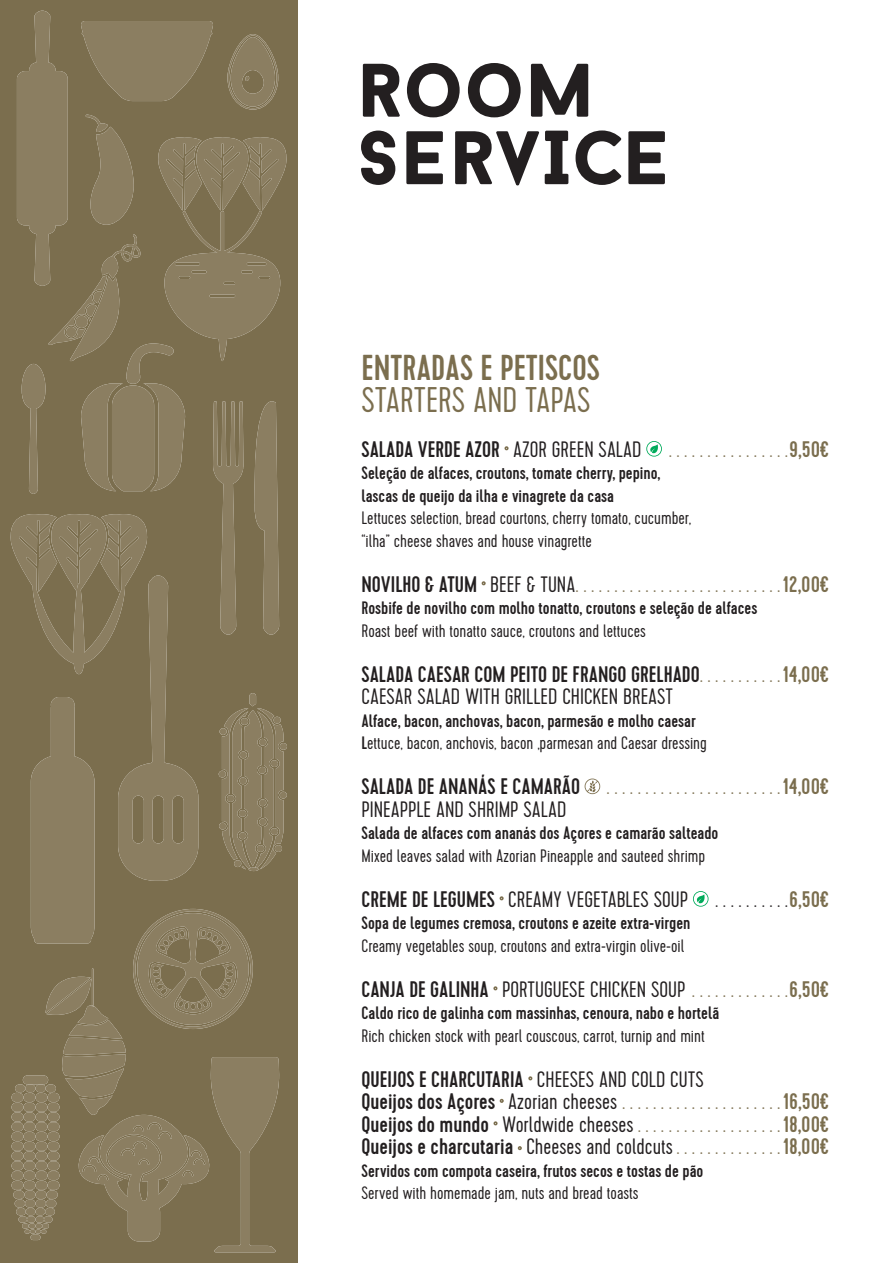
<style>
.page{position:relative;width:893px;height:1263px;background:#fff}
.page>*{position:absolute;margin:0;border:0;box-sizing:border-box;transform-origin:0 0}
.t1{font:900 76.5px/67.5px "Baron Neue";color:#231f20}
.t2{font:500 36px "Cervo";color:#7b6e4e}
.t3{font:300 35.7px "Cervo";color:#7b6e4e}
.t4{font:500 22.5px "Cervo";color:#231f20}
.t5{font:300 22.35px/22.5px "Cervo";color:#7b6e4e}
.t6{font:300 22.35px "Cervo";color:#231f20}
.t7{font:300 18px/22.5px "Cervo";color:#231f20}
.t8{font:500 18px/22.5px "Cervo";color:#231f20}
.s1{font-weight:500;font-size:22.5px;color:#231f20}
.s2{font-weight:500;font-size:22.5px}
.s3{color:#231f20}
.s4{font-weight:300;font-size:22.35px;color:#7b6e4e}
.s5{color:#7b6e4e}
.s6{font-weight:500}
.s7{font-weight:500;font-size:22.5px;color:#7b6e4e}
.s8{font-weight:300;font-size:22.35px}
</style>
<div class="page">
<div style="left:0;top:0;width:298px;height:1263px;background:#7b6e4e"></div>
<svg style="left:10px;top:11px;width:277px;height:1241px"></svg>
<svg style="left:646px;top:441px;width:16px;height:16px"></svg>
<svg style="left:585px;top:778px;width:15px;height:16px"></svg>
<svg style="left:693px;top:891px;width:15px;height:16px"></svg>
<h1 class="t1" style="left:358px;top:55px;width:312px">ROOM<br>SERVICE</h1>
<h2 class="t2" style="left:361px;top:347px;width:240px">ENTRADAS E PETISCOS</h2>
<h3 class="t3" style="left:361px;top:379px;width:231px">STARTERS AND TAPAS</h3>
<p class="t5" style="left:361px;top:439px;width:469px"><span class="s1">SALADA VERDE AZOR</span> <span class="s2">·</span> <span class="s3">AZOR GREEN SALAD</span> . . . . . . . . . . . . . . . .<span class="s2">9,50€</span></p>
<p class="t8" style="left:361px;top:462px;width:300px">Seleção de alfaces, croutons, tomate cherry, pepino, lascas de queijo da ilha e vinagrete da casa</p>
<p class="t7" style="left:361px;top:507px;width:331px">Lettuces selection, bread courtons, cherry tomato, cucumber, “ilha” cheese shaves and house vinagrette</p>
<p class="t5" style="left:361px;top:574px;width:469px"><span class="s1">NOVILHO &amp; ATUM</span> <span class="s2">·</span> <span class="s3">BEEF &amp; TUNA</span>. . . . . . . . . . . . . . . . . . . . . . . . . . .<span class="s2">12,00€</span></p>
<p class="t8" style="left:361px;top:597px;width:397px">Rosbife de novilho com molho tonatto, croutons e seleção de alfaces</p>
<p class="t7" style="left:361px;top:620px;width:286px">Roast beef with tonatto sauce, croutons and lettuces</p>
<p class="t4" style="left:361px;top:661px;width:469px">SALADA CAESAR COM PEITO DE FRANGO GRELHADO<span class="s4">. . . . . . . . . . .</span><span class="s5">14,00€</span></p>
<p class="t6" style="left:361px;top:684px;width:313px">CAESAR SALAD WITH GRILLED CHICKEN BREAST</p>
<p class="t7" style="left:361px;top:710px;width:347px"><span class="s6">Alface, bacon, anchovas, bacon, parmesão e molho caesar<br>L</span>ettuce, bacon, anchovis, bacon ,parmesan and Caesar dressing</p>
<p class="t5" style="left:361px;top:776px;width:469px"><span class="s1">SALADA DE ANANÁS E CAMARÃO</span> . . . . . . . . . . . . . . . . . . . . . . .<span class="s2">14,00€<br></span><span class="s3">PINEAPPLE AND SHRIMP SALAD</span></p>
<p class="t8" style="left:361px;top:822px;width:358px">Salada de alfaces com ananás dos Açores e camarão salteado</p>
<p class="t7" style="left:361px;top:845px;width:345px">Mixed leaves salad with Azorian Pineapple and sauteed shrimp</p>
<p class="t6" style="left:361px;top:886px;width:469px"><span class="s2">CREME DE LEGUMES</span> <span class="s7">·</span> CREAMY VEGETABLES SOUP . . . . . . . . . .<span class="s7">6,50€</span></p>
<p class="t8" style="left:361px;top:912px;width:331px">Sopa de legumes cremosa, croutons e azeite extra-virgen</p>
<p class="t7" style="left:361px;top:935px;width:324px">Creamy vegetables soup, croutons and extra-virgin olive-oil</p>
<p class="t6" style="left:361px;top:976px;width:469px"><span class="s2">CANJA DE GALINHA</span> <span class="s7">·</span> PORTUGUESE CHICKEN SOUP <span class="s5">. . . . . . . . . . . . .</span><span class="s7">6,50€</span></p>
<p class="t8" style="left:361px;top:1002px;width:359px">Caldo rico de galinha com massinhas, cenoura, nabo e hortelã</p>
<p class="t7" style="left:361px;top:1025px;width:345px">Rich chicken stock with pearl couscous, carrot, turnip and mint</p>
<p class="t4" style="left:361px;top:1066px;width:344px">QUEIJOS E CHARCUTARIA <span class="s5">·</span> <span class="s8">CHEESES AND COLD CUTS</span></p>
<p class="t5" style="left:361px;top:1091px;width:469px"><span class="s1">Queijos dos Açores</span> <span class="s2">·</span> <span class="s3">Azorian cheeses</span> . . . . . . . . . . . . . . . . . . . . .<span class="s2">16,50€<br></span><span class="s1">Queijos do mundo</span> <span class="s2">·</span> <span class="s3">Worldwide cheeses</span> . . . . . . . . . . . . . . . . . . .<span class="s2">18,00€</span></p>
<p class="t4" style="left:361px;top:1133px;width:469px">Queijos e charcutaria <span class="s5">·</span> <span class="s8">Cheeses and coldcuts</span> <span class="s4">. . . . . . . . . . . . . .</span><span class="s5">18,00€</span></p>
<p class="t8" style="left:361px;top:1160px;width:343px">Servidos com compota caseira, frutos secos e tostas de pão</p>
<p class="t7" style="left:361px;top:1182px;width:279px">Served with homemade jam, nuts and bread toasts</p>
</div>
